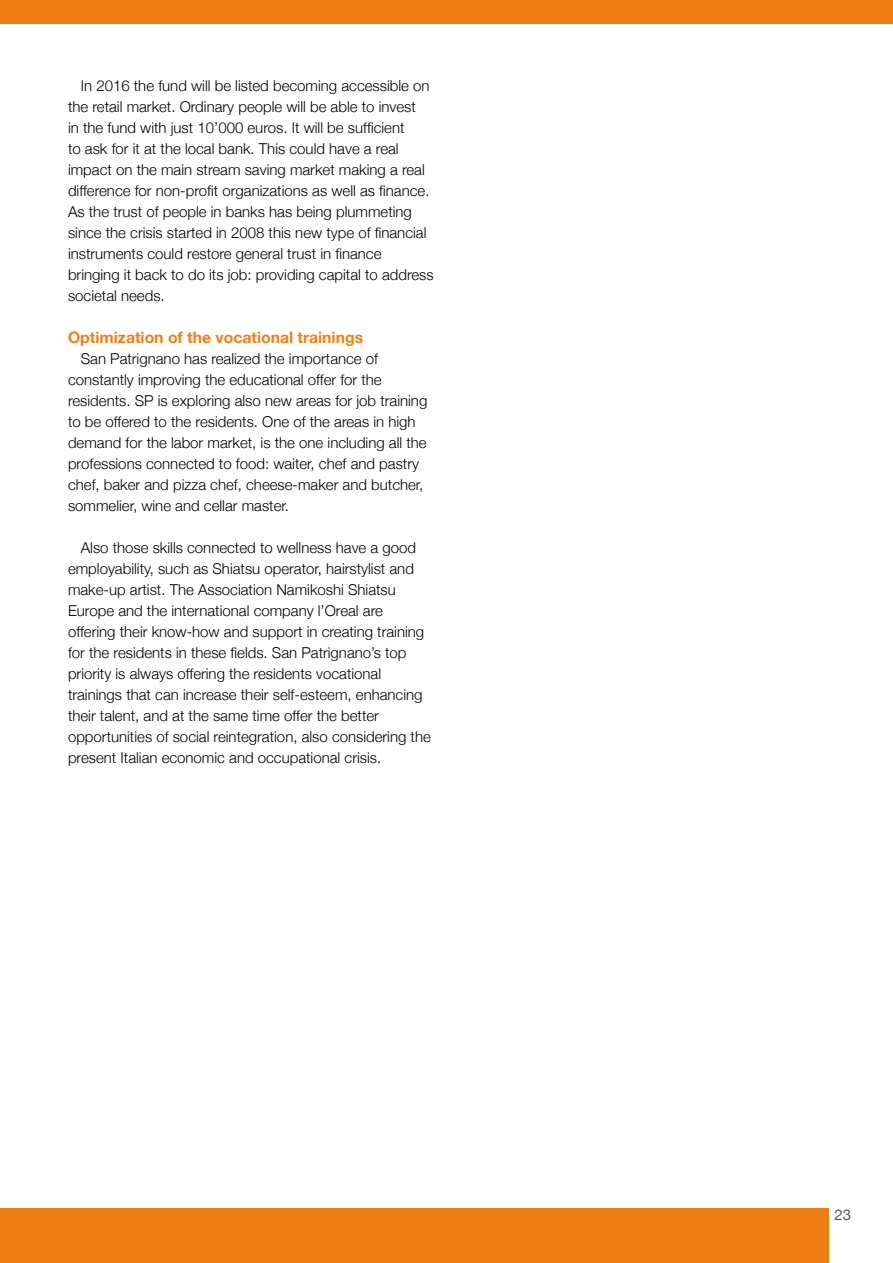
<style>
.page{position:relative;width:893px;height:1263px;background:#fff}
.page>*{position:absolute;margin:0;border:0;box-sizing:border-box;transform-origin:0 0}
.t1{font:700 15.75px "Helvetica Neue";color:#f07f13}
.t2{font:300 15px/21px "Helvetica Neue";color:#000}
.t3{font:15px "Helvetica Neue";color:#575756}
</style>
<div class="page">
<div style="left:0;top:1208px;width:828px;height:55px;background:#f07f13"></div>
<div style="left:0;top:0;width:893px;height:23px;background:#f07f13"></div>
<p class="t2" style="left:68px;top:75px;width:367px;text-indent:13px">In 2016 the fund will be listed becoming accessible on the retail market. Ordinary people will be able to invest<br>in the fund with just 10’000 euros. It will be sufficient<br>to ask for it at the local bank. This could have a real impact on the main stream saving market making a real difference for non-profit organizations as well as finance.<br>As the trust of people in banks has being plummeting since the crisis started in 2008 this new type of financial instruments could restore general trust in finance bringing it back to do its job: providing capital to address societal needs.</p>
<p class="t1" style="left:68px;top:328px;width:297px">Optimization of the vocational trainings</p>
<p class="t2" style="left:68px;top:348px;width:361px;text-indent:13px">San Patrignano has realized the importance of constantly improving the educational offer for the residents. SP is exploring also new areas for job training to be offered to the residents. One of the areas in high demand for the labor market, is the one including all the professions connected to food: waiter, chef and pastry chef, baker and pizza chef, cheese-maker and butcher, sommelier, wine and cellar master.</p>
<p class="t2" style="left:68px;top:537px;width:364px;text-indent:13px">Also those skills connected to wellness have a good employability, such as Shiatsu operator, hairstylist and make-up artist. The Association Namikoshi Shiatsu Europe and the international company l’Oreal are offering their know-how and support in creating training for the residents in these fields. San Patrignano’s top priority is always offering the residents vocational trainings that can increase their self-esteem, enhancing their talent, and at the same time offer the better opportunities of social reintegration, also considering the present Italian economic and occupational crisis.</p>
<p class="t3" style="left:834px;top:1205px;width:18px">23</p>
</div>
